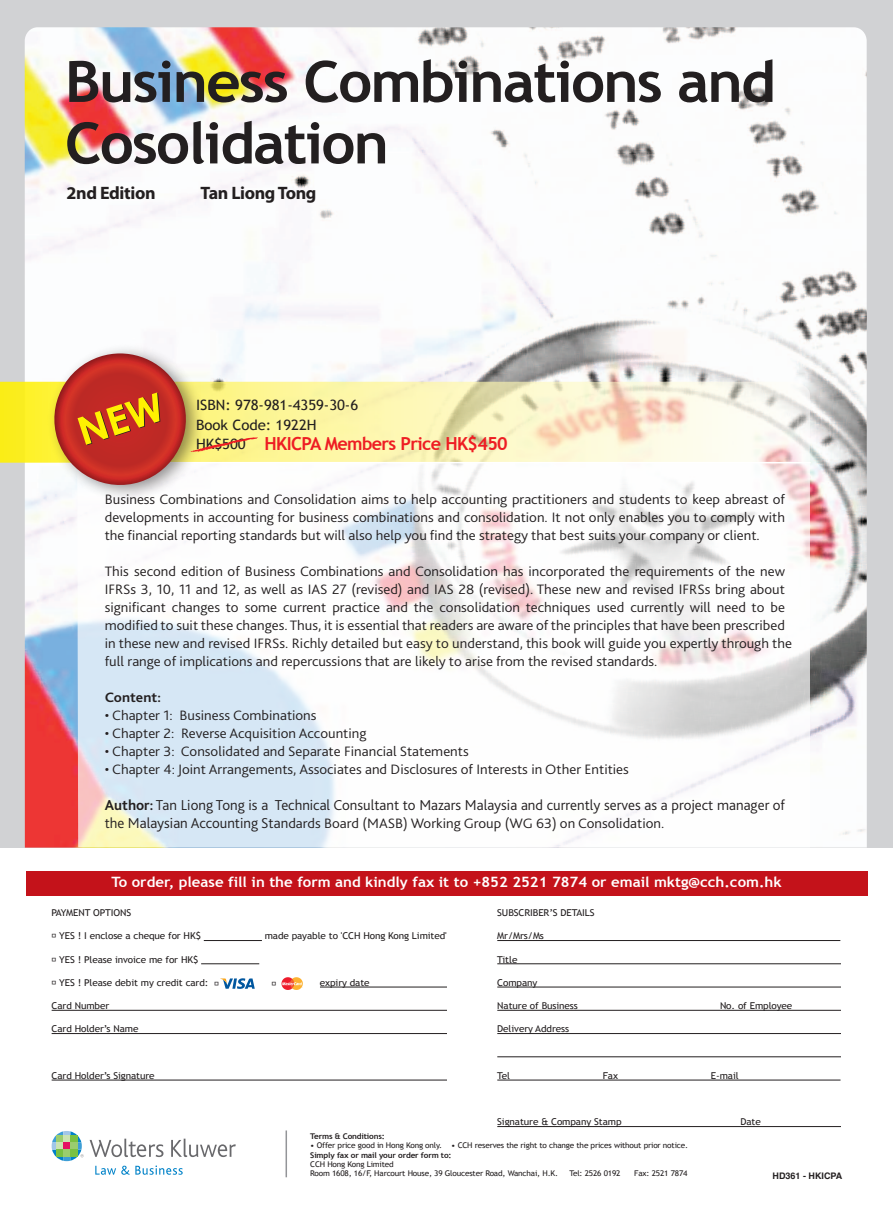
<style>
.page{position:relative;width:893px;height:1212px;background:#fff}
.page>*{position:absolute;margin:0;border:0;box-sizing:border-box;transform-origin:0 0}
.t1{font:700 57px/61.5px "Trebuchet MS";letter-spacing:-.03em;color:#231f20;scale:1.05 1}
.t2{font:700 18px "Trebuchet MS";letter-spacing:-.035em;color:#ee1d23}
.t3{font:700 18px "Myriad Pro";letter-spacing:-.02em;color:#231f20}
.t4{font:300 15px "Bliss 2";color:#231f20}
.t5{font:300 14.25px/18px "Bliss 2";color:#231f20;text-align:justify;scale:1.05 1}
.t6{font:700 14.25px "Trebuchet MS";color:#fff;scale:1.05 1}
.t7{font:14.25px/19.5px "Trebuchet MS";letter-spacing:-.005em;color:#231f20;scale:1.05 1}
.t8{font:700 14.25px "Bliss 2";color:#231f20;scale:1.05 1}
.t9{font:9.45px "Trebuchet MS";letter-spacing:-.01em;color:#231f20;scale:1.06 1}
.t10{font:700 9px "Helvetica";color:#231f20}
.t11{font:7.8px/9.3px "Trebuchet MS";letter-spacing:-.02em;color:#231f20;scale:1.05 1}
.t12{font:700 7.8px "Trebuchet MS";letter-spacing:-.02em;color:#231f20;scale:1.05 1}
.s1{font-weight:700}
.s2{font-size:15px}
</style>
<div class="page">
<div style="left:0;top:0;width:893px;height:847px;background:#d1d2d4"></div>
<img style="left:25px;top:27px;width:842px;height:821px">
<hr style="left:204px;top:940px;width:58px;height:1px;background:#231f20">
<hr style="left:201px;top:963px;width:58px;height:1px;background:#231f20">
<hr style="left:320px;top:987px;width:128px;height:1px;background:#231f20">
<hr style="left:52px;top:1010px;width:397px;height:1px;background:#231f20">
<hr style="left:52px;top:1033px;width:400px;height:1px;background:#231f20">
<hr style="left:52px;top:1080px;width:399px;height:1px;background:#231f20">
<hr style="left:497px;top:940px;width:343px;height:1px;background:#231f20">
<hr style="left:497px;top:963px;width:346px;height:1px;background:#231f20">
<hr style="left:497px;top:987px;width:345px;height:1px;background:#231f20">
<hr style="left:497px;top:1010px;width:345px;height:1px;background:#231f20">
<hr style="left:497px;top:1033px;width:345px;height:1px;background:#231f20">
<hr style="left:497px;top:1056px;width:346px;height:1px;background:#231f20">
<hr style="left:497px;top:1080px;width:343px;height:1px;background:#231f20">
<hr style="left:497px;top:1126px;width:345px;height:1px;background:#231f20">
<hr style="left:286px;top:1130px;width:1px;height:47px;background:#939598">
<div style="left:26px;top:871px;width:841px;height:24px;background:#c4121a"></div>
<div style="left:841px;top:932px;width:17px;height:204px;background:#fff"></div>
<div style="left:448px;top:912px;width:29px;height:194px;background:#fff"></div>
<svg style="left:77px;top:463px;width:733px;height:384px;fill:#fdfdfd"></svg>
<svg style="left:0;top:382px;width:810px;height:81px"></svg>
<hr style="left:78px;top:462px;width:733px;height:1px;background:#fff">
<img style="left:20px;top:316px;width:214px;height:213px">
<svg style="left:90px;top:1138px;width:73px;height:19px"></svg>
<svg style="left:171px;top:1138px;width:65px;height:19px"></svg>
<svg style="left:95px;top:1165px;width:88px;height:10px"></svg>
<svg style="left:52px;top:1131px;width:32px;height:30px"></svg>
<div style="left:56px;top:1135px;width:7px;height:7px;background:#9acd6e"></div>
<div style="left:56px;top:1142px;width:7px;height:7px;background:#cbe3b2"></div>
<div style="left:56px;top:1149px;width:7px;height:8px;background:#79c142"></div>
<div style="left:63px;top:1135px;width:7px;height:7px;background:#cbe3b2"></div>
<div style="left:63px;top:1142px;width:7px;height:7px;background:#e50f63"></div>
<div style="left:63px;top:1149px;width:7px;height:8px;background:#9acd6e"></div>
<div style="left:70px;top:1135px;width:7px;height:7px;background:#79c142"></div>
<div style="left:70px;top:1142px;width:7px;height:7px;background:#9acd6e"></div>
<div style="left:70px;top:1149px;width:7px;height:8px;background:#79c142"></div>
<svg style="left:46px;top:353px;width:212px;height:140px"></svg>
<svg style="left:220px;top:978px;width:35px;height:11px"></svg>
<svg style="left:281px;top:977px;width:22px;height:13px"></svg>
<h1 class="t1" style="left:65px;top:51px;width:679px">Business Combinations and<br>Cosolidation</h1>
<p class="t3" style="left:67px;top:181px;width:90px">2nd Edition</p>
<p class="t3" style="left:200px;top:181px;width:118px">Tan Liong Tong</p>
<p class="t7" style="left:196px;top:395px;width:156px">ISBN: 978-981-4359-30-6<br>Book Code: 1922H<br>HK$500</p>
<p class="t2" style="left:265px;top:433px;width:245px">HKICPA Members Price HK$450</p>
<p class="t5" style="left:105px;top:490px;width:649px">Business Combinations and Consolidation aims to help accounting practitioners and students to keep abreast of developments in accounting for business combinations and consolidation. It not only enables you to comply with the financial reporting standards but will also help you find the strategy that best suits your company or client.</p>
<p class="t5" style="left:105px;top:562px;width:656px;text-align:left">This second edition of Business Combinations and Consolidation has incorporated the requirements of the new IFRSs 3, 10, 11 and 12, as well as IAS 27 (revised) and IAS 28 (revised). These new and revised IFRSs bring about significant changes to some current practice and the consolidation techniques used currently will need to be modified to suit these changes. Thus, it is essential that readers are aware of the principles that have been prescribed in these new and revised IFRSs. Richly detailed but easy to understand, this book will guide you expertly through the full range of implications and repercussions that are likely to arise from the revised standards.</p>
<p class="t8" style="left:105px;top:688px;width:55px">Content:</p>
<p class="t5" style="left:105px;top:706px;width:203px">• Chapter 1: Business Combinations</p>
<p class="t5" style="left:105px;top:724px;width:251px">• Chapter 2: Reverse Acquisition Accounting</p>
<p class="t5" style="left:105px;top:742px;width:348px">• Chapter 3: Consolidated and Separate Financial Statements</p>
<p class="t5" style="left:105px;top:760px;width:501px">• Chapter 4: Joint Arrangements, Associates and Disclosures of Interests in Other Entities</p>
<p class="t4" style="left:105px;top:795px;width:682px"><span class="s1">Author:</span> Tan Liong Tong is a Technical Consultant to Mazars Malaysia and currently serves as a project manager of</p>
<p class="t5" style="left:105px;top:814px;width:534px"><span class="s2">the Malaysian Accounting Stan</span>dards Board (MASB) Working Group (WG 63) on Consolidation.</p>
<p class="t6" style="left:112px;top:872px;width:640px">To order, please fill in the form and kindly fax it to +852 2521 7874 or email mktg@cch.com.hk</p>
<p class="t9" style="left:52px;top:907px;width:77px">PAYMENT OPTIONS</p>
<p class="t9" style="left:59px;top:930px;width:135px">YES ! I enclose a cheque for HK$</p>
<p class="t9" style="left:265px;top:930px;width:173px">made payable to 'CCH Hong Kong Limited'</p>
<p class="t9" style="left:59px;top:954px;width:133px">YES ! Please invoice me for HK$</p>
<p class="t9" style="left:59px;top:977px;width:142px">YES ! Please debit my credit card:</p>
<p class="t9" style="left:320px;top:977px;width:48px">expiry date</p>
<p class="t9" style="left:52px;top:1000px;width:56px">Card Number</p>
<p class="t9" style="left:52px;top:1023px;width:83px">Card Holder’s Name</p>
<p class="t9" style="left:52px;top:1070px;width:99px">Card Holder’s Signature</p>
<p class="t9" style="left:497px;top:907px;width:93px">SUBSCRIBER’S DETAILS</p>
<p class="t9" style="left:497px;top:930px;width:46px">Mr/Mrs/Ms</p>
<p class="t9" style="left:497px;top:954px;width:21px">Title</p>
<p class="t9" style="left:497px;top:977px;width:39px">Company</p>
<p class="t9" style="left:497px;top:1000px;width:78px">Nature of Business</p>
<p class="t9" style="left:720px;top:1000px;width:70px">No. of Employee</p>
<p class="t9" style="left:497px;top:1023px;width:69px">Delivery Address</p>
<p class="t9" style="left:497px;top:1070px;width:14px">Tel</p>
<p class="t9" style="left:603px;top:1070px;width:16px">Fax</p>
<p class="t9" style="left:711px;top:1070px;width:28px">E-mail</p>
<p class="t9" style="left:497px;top:1116px;width:119px">Signature &amp; Company Stamp</p>
<p class="t9" style="left:740px;top:1116px;width:21px">Date</p>
<p class="t12" style="left:310px;top:1131px;width:72px">Terms &amp; Conditions:</p>
<p class="t11" style="left:310px;top:1141px;width:361px">• Offer price good in Hong Kong only. • CCH reserves the right to change the prices without prior notice.</p>
<p class="t12" style="left:310px;top:1150px;width:136px">Simply fax or mail your order form to:</p>
<p class="t11" style="left:310px;top:1160px;width:238px">CCH Hong Kong Limited<br>Room 1608, 16/F, Harcourt House, 39 Gloucester Road, Wanchai, H.K.</p>
<p class="t11" style="left:569px;top:1169px;width:50px">Tel: 2526 0192</p>
<p class="t11" style="left:634px;top:1169px;width:52px">Fax: 2521 7874</p>
<p class="t10" style="left:772px;top:1168px;width:71px">HD361 - HKICPA</p>
</div>
